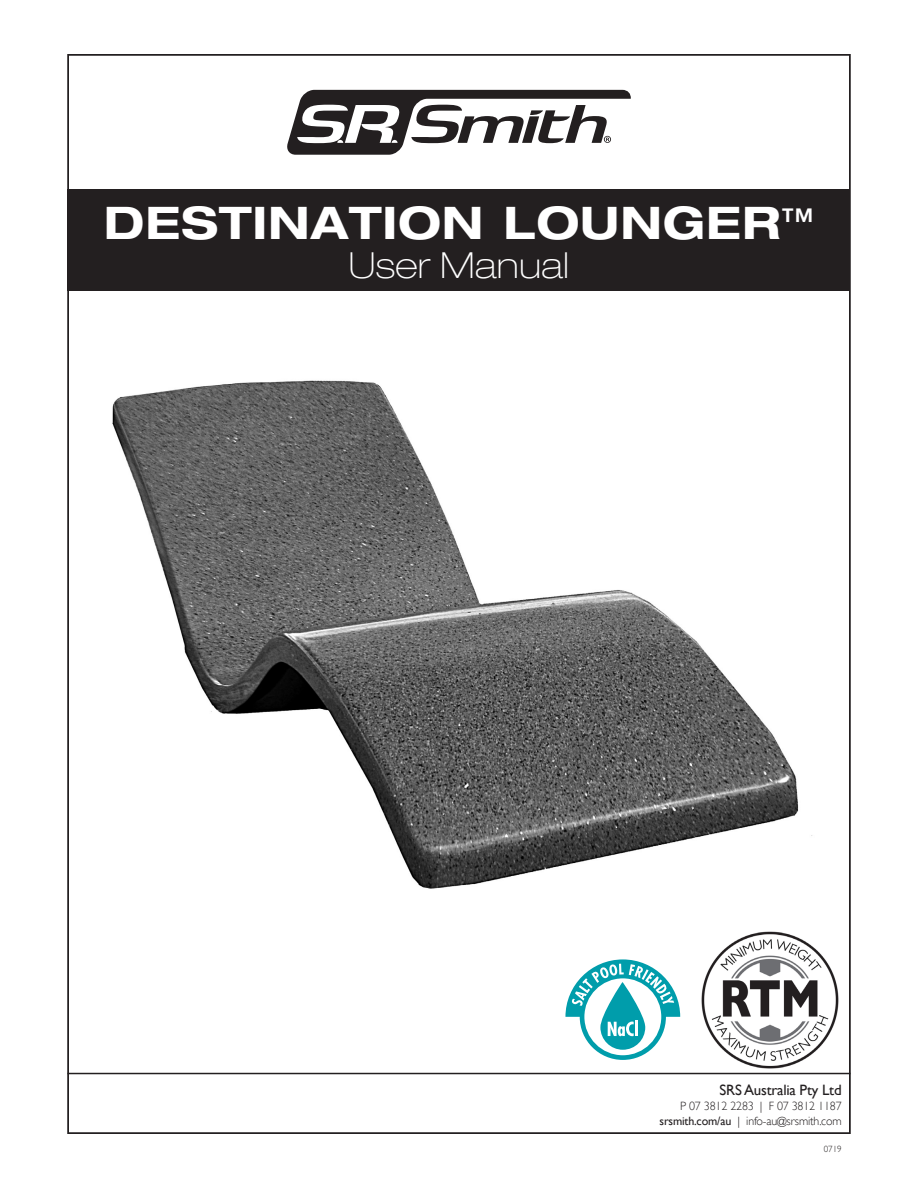
<style>
.page{position:relative;width:918px;height:1188px;background:#fff}
.page>*{position:absolute;margin:0;border:0;box-sizing:border-box;transform-origin:0 0}
.t1{font:700 expanded 45px "Helvetica Neue LT Std";letter-spacing:.02em;color:#fff}
.t2{font:100 expanded 36px "Helvetica Neue LT Std";letter-spacing:.01em;color:#fff}
.body_text{font:15px "Gill Sans";letter-spacing:-.015em;color:#231f20}
.body_text-2{font:300 12px "Gill Sans";letter-spacing:-.015em;color:#231f20}
.LEGAL_italic{font:300 9px "Gill Sans";color:#231f20}
.s1{font-weight:400}
</style>
<div class="page">
<img style="left:112px;top:380px;width:700px;height:509px">
<div style="left:68px;top:189px;width:782px;height:101px;background:#231f20"></div>
<svg style="left:287px;top:90px;width:344px;height:65px"></svg>
<svg style="left:565px;top:959px;width:115px;height:101px"></svg>
<img style="left:701px;top:931px;width:138px;height:138px">
<hr style="left:68px;top:1073px;width:782px;height:1px;background:#231f20">
<p class="t1" style="left:104px;top:195px;width:712px">DESTINATION LOUNGER<sup>™</sup></p>
<p class="t2" style="left:349px;top:244px;width:222px">User Manual</p>
<p class="body_text" style="left:720px;top:1081px;width:124px">SRS Australia Pty Ltd</p>
<p class="body_text-2" style="left:680px;top:1099px;width:163px">P 07 3812 2283 | F 07 3812 1187</p>
<p class="body_text-2" style="left:660px;top:1114px;width:184px"><span class="s1">srsmith.com/au</span> | info-au@srsmith.com</p>
<p class="LEGAL_italic" style="left:824px;top:1144px;width:19px">0719</p>
</div>
